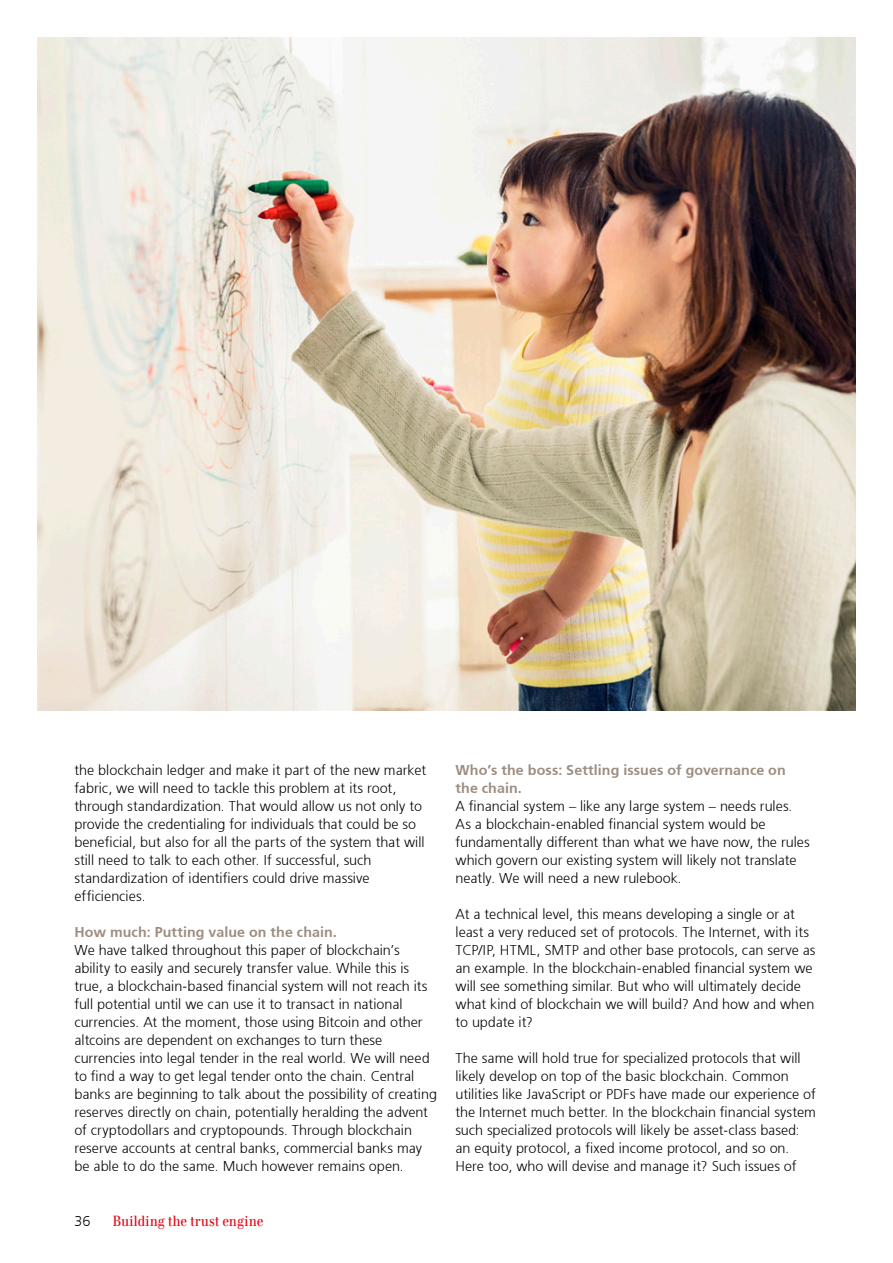
<style>
.page{position:relative;width:893px;height:1263px;background:#fff}
.page>*{position:absolute;margin:0;border:0;box-sizing:border-box;transform-origin:0 0}
.UBS_Template_Body_co{font:300 14.25px/18px "Frutiger 45";color:#000}
.UBS_Template_Body_co-2{font:300 14.25px/18px "Frutiger 45";letter-spacing:.005em;color:#9d8d80}
.t1{font:14.25px "UBS Headline";letter-spacing:.03em;color:#e30512}
.s1{color:#9d8d80}
</style>
<div class="page">
<img style="left:37px;top:37px;width:819px;height:673px">
<p class="UBS_Template_Body_co" style="left:74px;top:761px;width:353px">the blockchain ledger and make it part of the new market fabric, we will need to tackle this problem at its root, through standardization. That would allow us not only to provide the credentialing for individuals that could be so beneficial, but also for all the parts of the system that will still need to talk to each other. If successful, such standardization of identifiers could drive massive efficiencies.</p>
<p class="UBS_Template_Body_co" style="left:74px;top:923px;width:364px"><span class="s1">How much: Putting value on the chain.<br></span>We have talked throughout this paper of blockchain’s ability to easily and securely transfer value. While this is true, a blockchain-based financial system will not reach its full potential until we can use it to transact in national currencies. At the moment, those using Bitcoin and other altcoins are dependent on exchanges to turn these currencies into legal tender in the real world. We will need to find a way to get legal tender onto the chain. Central banks are beginning to talk about the possibility of creating reserves directly on chain, potentially heralding the advent of cryptodollars and cryptopounds. Through blockchain reserve accounts at central banks, commercial banks may be able to do the same. Much however remains open.</p>
<p class="UBS_Template_Body_co" style="left:74px;top:1212px;width:17px">36</p>
<p class="t1" style="left:113px;top:1212px;width:152px">Building the trust engine</p>
<p class="UBS_Template_Body_co-2" style="left:455px;top:761px;width:332px">Who’s the boss: Settling issues of governance on the chain.</p>
<p class="UBS_Template_Body_co" style="left:455px;top:797px;width:356px">A financial system – like any large system – needs rules.<br>As a blockchain-enabled financial system would be fundamentally different than what we have now, the rules which govern our existing system will likely not translate neatly. We will need a new rulebook.</p>
<p class="UBS_Template_Body_co" style="left:455px;top:905px;width:361px">At a technical level, this means developing a single or at least a very reduced set of protocols. The Internet, with its TCP/IP, HTML, SMTP and other base protocols, can serve as an example. In the blockchain-enabled financial system we will see something similar. But who will ultimately decide what kind of blockchain we will build? And how and when to update it?</p>
<p class="UBS_Template_Body_co" style="left:455px;top:1049px;width:362px">The same will hold true for specialized protocols that will likely develop on top of the basic blockchain. Common utilities like JavaScript or PDFs have made our experience of the Internet much better. In the blockchain financial system such specialized protocols will likely be asset-class based: an equity protocol, a fixed income protocol, and so on.<br>Here too, who will devise and manage it? Such issues of</p>
</div>
